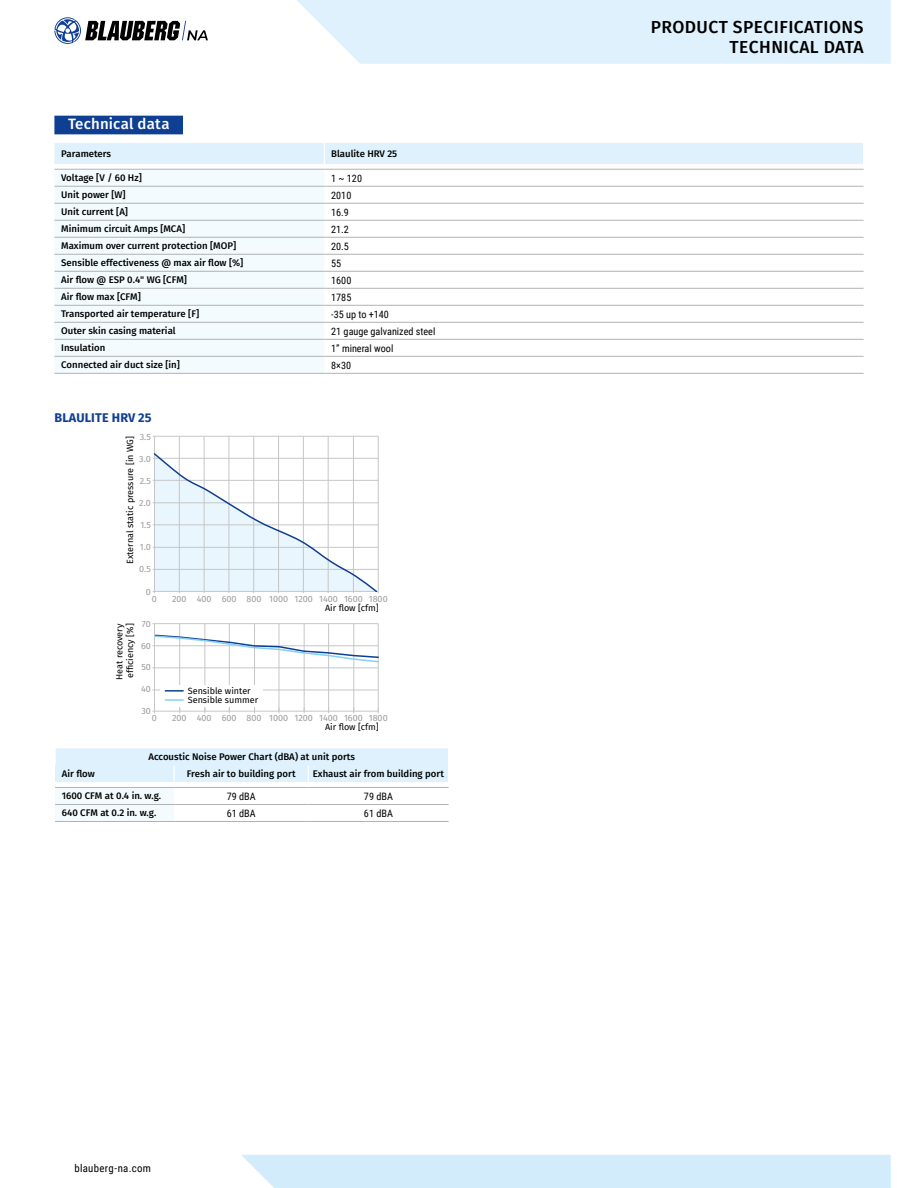
<style>
.page{position:relative;width:918px;height:1188px;background:#fff}
.page>*{position:absolute;margin:0;border:0;box-sizing:border-box;transform-origin:0 0}
.t1{font:500 17.4px/20.4px "Fira Sans";letter-spacing:.025em;color:#000;text-align:right}
.t2{font:500 15px "Fira Sans";letter-spacing:.01em;color:#fff}
.t3{font:700 12.6px "Fira Sans";letter-spacing:.01em;color:#0f3f93}
.t4{font:10.8px "Roboto Condensed";letter-spacing:.035em;color:#000}
.t5{font:10.2px "Roboto Condensed";color:#000}
.t6{font:500 9.6px "Fira Sans";color:#000}
.t7{font:9px/10.8px "Fira Sans";color:#000}
.t8{font:9px "Fira Sans";color:#9c9c9d}
</style>
<div class="page">
<div style="left:54px;top:116px;width:129px;height:18px;background:#0f3f93"></div>
<div style="left:54px;top:170px;width:270px;height:203px;background:#f4fbfe"></div>
<svg style="left:324px;top:185px;width:540px;height:188px"></svg>
<hr style="left:54px;top:186px;width:270px;height:1px;background:#b1b2b3">
<hr style="left:324px;top:186px;width:540px;height:1px;background:#b1b2b3">
<hr style="left:54px;top:203px;width:270px;height:1px;background:#b1b2b3">
<hr style="left:324px;top:203px;width:540px;height:1px;background:#b1b2b3">
<hr style="left:54px;top:220px;width:270px;height:1px;background:#b1b2b3">
<hr style="left:324px;top:220px;width:540px;height:1px;background:#b1b2b3">
<hr style="left:54px;top:237px;width:270px;height:1px;background:#b1b2b3">
<hr style="left:324px;top:237px;width:540px;height:1px;background:#b1b2b3">
<hr style="left:54px;top:254px;width:270px;height:1px;background:#b1b2b3">
<hr style="left:324px;top:254px;width:540px;height:1px;background:#b1b2b3">
<hr style="left:54px;top:271px;width:270px;height:1px;background:#b1b2b3">
<hr style="left:324px;top:271px;width:540px;height:1px;background:#b1b2b3">
<hr style="left:54px;top:288px;width:270px;height:1px;background:#b1b2b3">
<hr style="left:324px;top:288px;width:540px;height:1px;background:#b1b2b3">
<hr style="left:54px;top:305px;width:270px;height:1px;background:#b1b2b3">
<hr style="left:324px;top:305px;width:540px;height:1px;background:#b1b2b3">
<hr style="left:54px;top:322px;width:270px;height:1px;background:#b1b2b3">
<hr style="left:324px;top:322px;width:540px;height:1px;background:#b1b2b3">
<hr style="left:54px;top:339px;width:270px;height:1px;background:#b1b2b3">
<hr style="left:324px;top:339px;width:540px;height:1px;background:#b1b2b3">
<hr style="left:54px;top:356px;width:270px;height:1px;background:#b1b2b3">
<hr style="left:324px;top:356px;width:540px;height:1px;background:#b1b2b3">
<hr style="left:54px;top:373px;width:270px;height:1px;background:#b1b2b3">
<hr style="left:324px;top:373px;width:540px;height:1px;background:#b1b2b3">
<svg style="left:54px;top:143px;width:810px;height:26px"></svg>
<hr style="left:54px;top:169px;width:270px;height:1px;background:#b1b2b3">
<hr style="left:324px;top:169px;width:540px;height:1px;background:#b1b2b3">
<hr style="left:55px;top:821px;width:119px;height:1px;background:#b1b2b3">
<hr style="left:174px;top:821px;width:134px;height:1px;background:#b1b2b3">
<hr style="left:308px;top:821px;width:141px;height:1px;background:#b1b2b3">
<svg style="left:55px;top:748px;width:394px;height:73px"></svg>
<hr style="left:153px;top:436px;width:225px;height:1px;background:#c5c6c6">
<hr style="left:179px;top:436px;width:1px;height:157px;background:#c5c6c6">
<hr style="left:204px;top:436px;width:1px;height:157px;background:#c5c6c6">
<hr style="left:229px;top:436px;width:1px;height:157px;background:#c5c6c6">
<hr style="left:253px;top:436px;width:1px;height:157px;background:#c5c6c6">
<hr style="left:278px;top:436px;width:1px;height:157px;background:#c5c6c6">
<hr style="left:303px;top:436px;width:1px;height:157px;background:#c5c6c6">
<hr style="left:328px;top:436px;width:1px;height:157px;background:#c5c6c6">
<hr style="left:353px;top:436px;width:1px;height:157px;background:#c5c6c6">
<hr style="left:378px;top:436px;width:1px;height:157px;background:#c5c6c6">
<hr style="left:154px;top:436px;width:1px;height:157px;background:#c5c6c6">
<svg style="left:152px;top:452px;width:227px;height:142px"></svg>
<hr style="left:152px;top:690px;width:226px;height:1px;background:#c5c6c6">
<hr style="left:152px;top:668px;width:226px;height:1px;background:#c5c6c6">
<hr style="left:152px;top:646px;width:226px;height:1px;background:#c5c6c6">
<hr style="left:152px;top:623px;width:226px;height:1px;background:#c5c6c6">
<hr style="left:179px;top:624px;width:1px;height:89px;background:#c5c6c6">
<hr style="left:205px;top:624px;width:1px;height:89px;background:#c5c6c6">
<hr style="left:229px;top:624px;width:1px;height:89px;background:#c5c6c6">
<hr style="left:254px;top:624px;width:1px;height:89px;background:#c5c6c6">
<hr style="left:279px;top:624px;width:1px;height:89px;background:#c5c6c6">
<hr style="left:304px;top:624px;width:1px;height:89px;background:#c5c6c6">
<hr style="left:328px;top:624px;width:1px;height:89px;background:#c5c6c6">
<hr style="left:354px;top:624px;width:1px;height:89px;background:#c5c6c6">
<hr style="left:378px;top:624px;width:1px;height:89px;background:#c5c6c6">
<hr style="left:154px;top:624px;width:1px;height:89px;background:#c5c6c6">
<hr style="left:152px;top:711px;width:226px;height:1px;background:#c5c6c6">
<svg style="left:154px;top:634px;width:225px;height:29px"></svg>
<div style="left:160px;top:685px;width:103px;height:21px;background:#fff"></div>
<svg style="left:165px;top:690px;width:18px;height:2px"></svg>
<svg style="left:165px;top:699px;width:18px;height:2px"></svg>
<div style="left:297px;top:0;width:594px;height:64px;background:#def1fd"></div>
<div style="left:241px;top:1155px;width:650px;height:33px;background:#d3ecfc"></div>
<svg style="left:54px;top:17px;width:154px;height:27px"></svg>
<h2 class="t2" style="left:68px;top:114px;width:103px">Technical data</h2>
<p class="t6" style="left:61px;top:147px;width:51px">Parameters</p>
<p class="t6" style="left:331px;top:147px;width:68px">Blaulite HRV 25</p>
<p class="t6" style="left:61px;top:171px;width:82px">Voltage [V / 60 Hz]</p>
<p class="t5" style="left:331px;top:171px;width:32px">1 ~ 120</p>
<p class="t6" style="left:61px;top:188px;width:66px">Unit power [W]</p>
<p class="t5" style="left:331px;top:188px;width:22px">2010</p>
<p class="t6" style="left:61px;top:205px;width:68px">Unit current [A]</p>
<p class="t5" style="left:331px;top:205px;width:19px">16.9</p>
<p class="t6" style="left:61px;top:222px;width:125px">Minimum circuit Amps [MCA]</p>
<p class="t5" style="left:331px;top:222px;width:19px">21.2</p>
<p class="t6" style="left:61px;top:239px;width:176px">Maximum over current protection [MOP]</p>
<p class="t5" style="left:331px;top:239px;width:19px">20.5</p>
<p class="t6" style="left:61px;top:256px;width:184px">Sensible effectiveness @ max air flow [%]</p>
<p class="t5" style="left:331px;top:256px;width:12px">55</p>
<p class="t6" style="left:61px;top:273px;width:127px">Air flow @ ESP 0.4" WG [CFM]</p>
<p class="t5" style="left:331px;top:273px;width:22px">1600</p>
<p class="t6" style="left:61px;top:290px;width:81px">Air flow max [CFM]</p>
<p class="t5" style="left:331px;top:290px;width:22px">1785</p>
<p class="t6" style="left:61px;top:307px;width:140px">Transported air temperature [F]</p>
<p class="t5" style="left:331px;top:307px;width:59px">-35 up to +140</p>
<p class="t6" style="left:61px;top:324px;width:116px">Outer skin casing material</p>
<p class="t5" style="left:331px;top:324px;width:106px">21 gauge galvanized steel</p>
<p class="t6" style="left:61px;top:341px;width:46px">Insulation</p>
<p class="t5" style="left:331px;top:341px;width:64px">1” mineral wool</p>
<p class="t6" style="left:61px;top:358px;width:120px">Connected air duct size [in]</p>
<p class="t5" style="left:331px;top:358px;width:21px">8×30</p>
<h3 class="t3" style="left:54px;top:409px;width:99px">BLAULITE HRV 25</h3>
<p class="t8" style="left:140px;top:430px;width:13px">3.5</p>
<p class="t7" style="left:125px;top:564px;width:129px;rotate:-90deg">External static pressure [in WG]</p>
<p class="t8" style="left:139px;top:452px;width:13px">3.0</p>
<p class="t8" style="left:140px;top:474px;width:13px">2.5</p>
<p class="t8" style="left:139px;top:497px;width:13px">2.0</p>
<p class="t8" style="left:140px;top:519px;width:12px">1.5</p>
<p class="t8" style="left:140px;top:541px;width:13px">1.0</p>
<p class="t8" style="left:139px;top:563px;width:13px">0.5</p>
<p class="t8" style="left:146px;top:585px;width:7px">0</p>
<p class="t8" style="left:152px;top:592px;width:7px">0</p>
<p class="t8" style="left:172px;top:592px;width:217px">200 400 600 800 1000 1200 1400 1600 1800</p>
<p class="t8" style="left:142px;top:617px;width:11px">70</p>
<p class="t7" style="left:114px;top:680px;width:58px;rotate:-90deg">Heat recovery efficiency [%]</p>
<p class="t8" style="left:141px;top:639px;width:11px">60</p>
<p class="t8" style="left:141px;top:661px;width:11px">50</p>
<p class="t8" style="left:141px;top:683px;width:11px">40</p>
<p class="t7" style="left:188px;top:687px;width:72px;line-height:9px">Sensible winter<br>Sensible summer</p>
<p class="t7" style="left:325px;top:603px;width:55px">Air flow [cfm]</p>
<p class="t8" style="left:141px;top:705px;width:11px">30</p>
<p class="t8" style="left:152px;top:712px;width:7px">0</p>
<p class="t8" style="left:172px;top:712px;width:217px">200 400 600 800 1000 1200 1400 1600 1800</p>
<p class="t7" style="left:325px;top:722px;width:55px">Air flow [cfm]</p>
<p class="t6" style="left:149px;top:750px;width:208px">Accoustic Noise Power Chart (dBA) at unit ports</p>
<p class="t6" style="left:62px;top:767px;width:34px">Air flow</p>
<p class="t6" style="left:187px;top:767px;width:110px">Fresh air to building port</p>
<p class="t6" style="left:313px;top:767px;width:133px">Exhaust air from building port</p>
<p class="t6" style="left:62px;top:789px;width:101px">1600 CFM at 0.4 in. w.g.</p>
<p class="t5" style="left:227px;top:789px;width:30px">79 dBA</p>
<p class="t5" style="left:364px;top:789px;width:30px">79 dBA</p>
<p class="t6" style="left:62px;top:806px;width:96px">640 CFM at 0.2 in. w.g.</p>
<p class="t5" style="left:227px;top:806px;width:30px">61 dBA</p>
<p class="t5" style="left:364px;top:806px;width:30px">61 dBA</p>
<p class="t4" style="left:74px;top:1161px;width:78px">blauberg-na.com</p>
<h1 class="t1" style="left:651px;top:18px;width:214px">PRODUCT SPECIFICATIONS<br>TECHNICAL DATA</h1>
</div>
